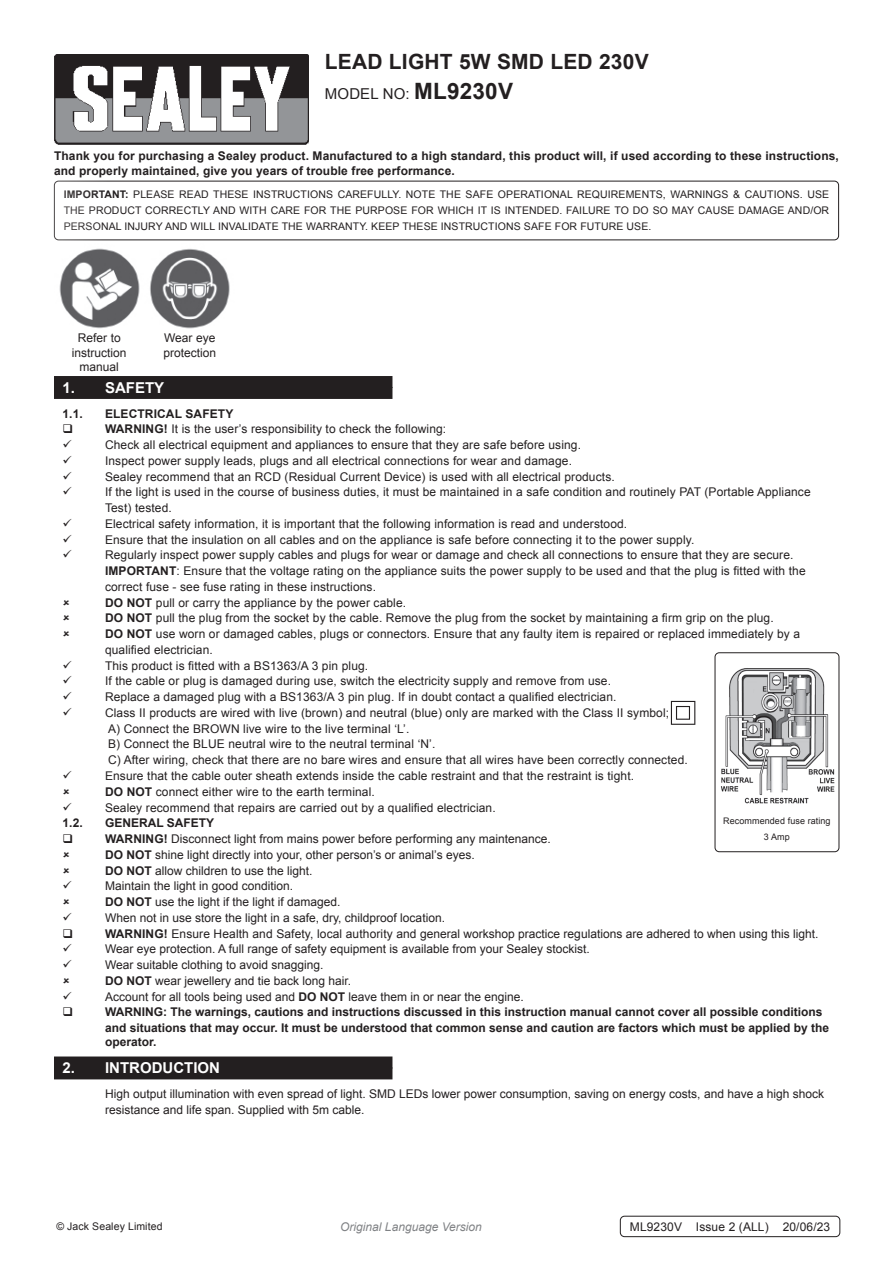
<style>
.page{position:relative;width:893px;height:1263px;background:#fff}
.page>*{position:absolute;margin:0;border:0;box-sizing:border-box;transform-origin:0 0}
.Product_Description{font:700 21px "Arial";letter-spacing:.01em;color:#231f20}
.t1{font:700 15px "Arial";color:#fff}
.Product_Description-2{font:15px "Arial";letter-spacing:.01em;color:#231f20}
.Body_tabbed{font:12px/15.8px "Arial";letter-spacing:.01em;color:#231f20}
.Body{font:700 12px/15.8px "Arial";color:#231f20}
.Body__Tabbed_18pt{font:12px "Arial";letter-spacing:.01em;color:#231f20}
.Body__Footer{font:12px "Arial";letter-spacing:.01em;color:#231f20}
.t2{font:italic 12px "Arial";color:#808285}
.Body__Justified__7pt{font:10.5px/15.8px "Arial";letter-spacing:.01em;color:#231f20;text-align:justify}
.Body_6pt_centred{font:9px "Arial";letter-spacing:.01em;color:#231f20}
.s1{font-weight:700;font-size:22.5px}
.s2{font-weight:700}
</style>
<div class="page">
<img style="left:721px;top:668px;width:114px;height:136px">
<div style="left:715px;top:652px;width:124px;height:200px;border:1px solid #231f20;border-radius:4px"></div>
<img style="left:54px;top:54px;width:255px;height:90px">
<div style="left:54px;top:181px;width:785px;height:59px;border:1px solid #231f20;border-radius:4px"></div>
<div style="left:54px;top:387px;width:338px;height:12px;background:#231f20"></div>
<div style="left:54px;top:376px;width:338px;height:12px;background:#231f20"></div>
<div style="left:54px;top:1067px;width:338px;height:12px;background:#231f20"></div>
<div style="left:54px;top:1056px;width:338px;height:12px;background:#231f20"></div>
<img style="left:59px;top:248px;width:171px;height:81px">
<img style="left:670px;top:700px;width:26px;height:25px">
<div style="left:620px;top:1216px;width:220px;height:21px;border:1px solid #231f20;border-radius:4px"></div>
<p class="Product_Description" style="left:325px;top:48px;width:325px">LEAD LIGHT 5W SMD LED 230V</p>
<p class="Product_Description-2" style="left:325px;top:84px;width:190px">MODEL NO: <span class="s1">ML9230V</span></p>
<p class="Body" style="left:54px;top:148px;width:786px">Thank you for purchasing a Sealey product. Manufactured to a high standard, this product will, if used according to these instructions, and properly maintained, give you years of trouble free performance.</p>
<p class="Body__Justified__7pt" style="left:64px;top:187px;width:767px"><span class="s2">IMPORTANT:</span> PLEASE READ THESE INSTRUCTIONS CAREFULLY. NOTE THE SAFE OPERATIONAL REQUIREMENTS, WARNINGS &amp; CAUTIONS. USE THE PRODUCT CORRECTLY AND WITH CARE FOR THE PURPOSE FOR WHICH IT IS INTENDED. FAILURE TO DO SO MAY CAUSE DAMAGE AND/OR PERSONAL INJURY AND WILL INVALIDATE THE WARRANTY. KEEP THESE INSTRUCTIONS SAFE FOR FUTURE USE.</p>
<p class="Body_tabbed" style="left:72px;top:331px;width:56px;line-height:14.4px;text-align:center">Refer to instruction manual</p>
<p class="Body_tabbed" style="left:164px;top:330px;width:53px">Wear eye</p>
<p class="Body_tabbed" style="left:164px;top:345px;width:54px">protection</p>
<p class="t1" style="left:63px;top:378px;width:103px">1. SAFETY</p>
<p class="Body" style="left:63px;top:406px;width:22px">1.1.</p>
<p class="Body" style="left:105px;top:406px;width:130px">ELECTRICAL SAFETY</p>
<p class="Body_tabbed" style="left:105px;top:421px;width:343px"><span class="s2">WARNING!</span> It is the user’s responsibility to check the following:</p>
<p class="Body_tabbed" style="left:105px;top:437px;width:478px">Check all electrical equipment and appliances to ensure that they are safe before using.</p>
<p class="Body_tabbed" style="left:105px;top:453px;width:468px">Inspect power supply leads, plugs and all electrical connections for wear and damage.</p>
<p class="Body_tabbed" style="left:105px;top:469px;width:511px">Sealey recommend that an RCD (Residual Current Device) is used with all electrical products.</p>
<p class="Body_tabbed" style="left:105px;top:484px;width:707px">If the light is used in the course of business duties, it must be maintained in a safe condition and routinely PAT (Portable Appliance<br>Test) tested.</p>
<p class="Body_tabbed" style="left:105px;top:516px;width:524px">Electrical safety information, it is important that the following information is read and understood.</p>
<p class="Body_tabbed" style="left:105px;top:532px;width:591px">Ensure that the insulation on all cables and on the appliance is safe before connecting it to the power supply.</p>
<p class="Body_tabbed" style="left:105px;top:547px;width:690px">Regularly inspect power supply cables and plugs for wear or damage and check all connections to ensure that they are secure.</p>
<p class="Body_tabbed" style="left:105px;top:563px;width:702px"><span class="s2">IMPORTANT</span>: Ensure that the voltage rating on the appliance suits the power supply to be used and that the plug is fitted with the correct fuse - see fuse rating in these instructions.</p>
<p class="Body_tabbed" style="left:105px;top:595px;width:303px"><span class="s2">DO NOT</span> pull or carry the appliance by the power cable.</p>
<p class="Body_tabbed" style="left:105px;top:610px;width:670px"><span class="s2">DO NOT</span> pull the plug from the socket by the cable. Remove the plug from the socket by maintaining a firm grip on the plug.</p>
<p class="Body_tabbed" style="left:105px;top:626px;width:697px"><span class="s2">DO NOT</span> use worn or damaged cables, plugs or connectors. Ensure that any faulty item is repaired or replaced immediately by a qualified electrician.</p>
<p class="Body_tabbed" style="left:105px;top:658px;width:265px">This product is fitted with a BS1363/A 3 pin plug.</p>
<p class="Body_tabbed" style="left:105px;top:673px;width:508px">If the cable or plug is damaged during use, switch the electricity supply and remove from use.</p>
<p class="Body_tabbed" style="left:105px;top:689px;width:513px">Replace a damaged plug with a BS1363/A 3 pin plug. If in doubt contact a qualified electrician.</p>
<p class="Body_tabbed" style="left:105px;top:705px;width:566px">Class II products are wired with live (brown) and neutral (blue) only are marked with the Class II symbol;</p>
<p class="Body__Tabbed_18pt" style="left:108px;top:721px;width:303px">A) Connect the BROWN live wire to the live terminal ‘L’.</p>
<p class="Body__Tabbed_18pt" style="left:108px;top:736px;width:329px">B) Connect the BLUE neutral wire to the neutral terminal ‘N’.</p>
<p class="Body__Tabbed_18pt" style="left:108px;top:752px;width:581px">C) After wiring, check that there are no bare wires and ensure that all wires have been correctly connected.</p>
<p class="Body_tabbed" style="left:105px;top:768px;width:531px">Ensure that the cable outer sheath extends inside the cable restraint and that the restraint is tight.</p>
<p class="Body_tabbed" style="left:105px;top:784px;width:271px"><span class="s2">DO NOT</span> connect either wire to the earth terminal.</p>
<p class="Body_tabbed" style="left:105px;top:799px;width:392px">Sealey recommend that repairs are carried out by a qualified electrician.</p>
<p class="Body" style="left:63px;top:815px;width:22px">1.2.</p>
<p class="Body" style="left:105px;top:815px;width:111px">GENERAL SAFETY</p>
<p class="Body_tabbed" style="left:105px;top:831px;width:447px"><span class="s2">WARNING!</span> Disconnect light from mains power before performing any maintenance.</p>
<p class="Body_tabbed" style="left:105px;top:847px;width:371px"><span class="s2">DO NOT</span> shine light directly into your, other person’s or animal’s eyes.</p>
<p class="Body_tabbed" style="left:105px;top:862px;width:209px"><span class="s2">DO NOT</span> allow children to use the light.</p>
<p class="Body_tabbed" style="left:105px;top:878px;width:190px">Maintain the light in good condition.</p>
<p class="Body_tabbed" style="left:105px;top:894px;width:237px"><span class="s2">DO NOT</span> use the light if the light if damaged.</p>
<p class="Body_tabbed" style="left:105px;top:910px;width:341px">When not in use store the light in a safe, dry, childproof location.</p>
<p class="Body_tabbed" style="left:105px;top:925px;width:715px"><span class="s2">WARNING!</span> Ensure Health and Safety, local authority and general workshop practice regulations are adhered to when using this light.</p>
<p class="Body_tabbed" style="left:105px;top:941px;width:486px">Wear eye protection. A full range of safety equipment is available from your Sealey stockist.</p>
<p class="Body_tabbed" style="left:105px;top:957px;width:220px">Wear suitable clothing to avoid snagging.</p>
<p class="Body_tabbed" style="left:105px;top:973px;width:248px"><span class="s2">DO NOT</span> wear jewellery and tie back long hair.</p>
<p class="Body_tabbed" style="left:105px;top:988px;width:420px">Account for all tools being used and <span class="s2">DO NOT</span> leave them in or near the engine.</p>
<p class="Body" style="left:105px;top:1004px;width:726px">WARNING: The warnings, cautions and instructions discussed in this instruction manual cannot cover all possible conditions and situations that may occur. It must be understood that common sense and caution are factors which must be applied by the</p>
<p class="Body" style="left:105px;top:1035px;width:53px">operator.</p>
<p class="t1" style="left:63px;top:1058px;width:159px">2. INTRODUCTION</p>
<p class="Body_tabbed" style="left:105px;top:1086px;width:720px">High output illumination with even spread of light. SMD LEDs lower power consumption, saving on energy costs, and have a high shock resistance and life span. Supplied with 5m cable.</p>
<p class="Body_6pt_centred" style="left:723px;top:815px;width:109px">Recommended fuse rating</p>
<p class="Body_6pt_centred" style="left:764px;top:831px;width:27px">3 Amp</p>
<p class="Body__Justified__7pt" style="left:56px;top:1219px;width:108px">© Jack Sealey Limited</p>
<p class="t2" style="left:340px;top:1219px;width:143px">Original Language Version</p>
<p class="Body__Footer" style="left:630px;top:1219px;width:202px">ML9230V Issue 2 (ALL) 20/06/23</p>
</div>
